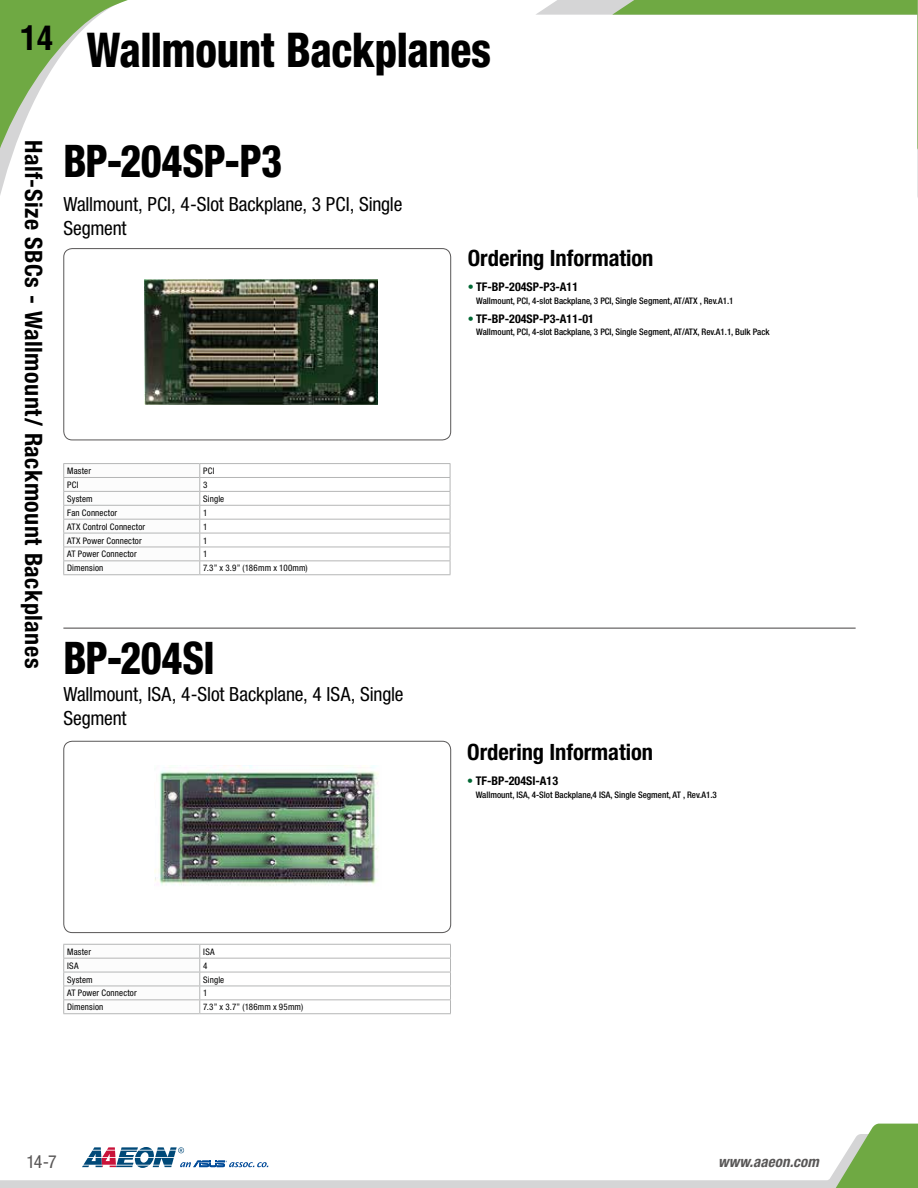
<style>
.page{position:relative;width:918px;height:1188px;background:#fff}
.page>*{position:absolute;margin:0;border:0;box-sizing:border-box;transform-origin:0 0}
.t1{font:800 condensed 48px "Helvetica Neue";letter-spacing:-.01em;color:#000;scale:.9 1}
.t2{font:800 condensed 45px "Helvetica Neue";letter-spacing:-.015em;color:#000;scale:.9 1}
.t3{font:700 condensed 33px "Helvetica LT Std";color:#000}
.t4{font:700 condensed 24px "Helvetica Neue";letter-spacing:.02em;color:#000}
.t5{font:700 condensed 22.5px "Helvetica Neue";color:#000}
.t6{font:condensed 19.5px/23.4px "Helvetica Neue";letter-spacing:-.01em;color:#000}
.t7{font:condensed 18px "Helvetica Neue";color:#595757}
.t8{font:italic 700 condensed 15px "Helvetica Neue";letter-spacing:.005em;color:#595757}
.t9{font:700 condensed 12px "Helvetica Neue";color:#000}
.t10{font:500 condensed 9px "Helvetica Neue";color:#000}
.t11{font:condensed 9px "Helvetica Neue";letter-spacing:.02em;color:#000}
.s1{color:#006733}
</style>
<div class="page">
<svg style="left:0;top:0;width:128px;height:254px"></svg>
<svg style="left:536px;top:0;width:382px;height:198px"></svg>
<svg style="left:0;top:1147px;width:819px;height:41px"></svg>
<svg style="left:819px;top:1124px;width:99px;height:64px"></svg>
<img style="left:145px;top:279px;width:232px;height:125px">
<hr style="left:63px;top:463px;width:136px;height:1px;background:#b5b6b6">
<hr style="left:199px;top:463px;width:251px;height:1px;background:#b5b6b6">
<svg style="left:63px;top:464px;width:388px;height:111px"></svg>
<hr style="left:199px;top:574px;width:251px;height:1px;background:#b5b6b6">
<img style="left:154px;top:765px;width:225px;height:120px">
<svg style="left:63px;top:944px;width:388px;height:70px"></svg>
<hr style="left:199px;top:1013px;width:252px;height:1px;background:#b5b6b6">
<div style="left:63px;top:248px;width:388px;height:192px;border:1px solid #595757;border-radius:9px"></div>
<div style="left:63px;top:741px;width:388px;height:192px;border:1px solid #595757;border-radius:9px"></div>
<hr style="left:63px;top:628px;width:793px;height:1px;background:#595757">
<h3 class="t3" style="left:20px;top:17px;width:34px">14</h3>
<h1 class="t1" style="left:87px;top:21px;width:451px">Wallmount Backplanes</h1>
<h3 class="t4" style="left:48px;top:140px;width:529px;rotate:90deg">Half-Size SBCs - Wallmount/ Rackmount Backplanes</h3>
<h2 class="t2" style="left:63px;top:133px;width:245px">BP-204SP-P3</h2>
<h3 class="t6" style="left:63px;top:193px;width:340px">Wallmount, PCI, 4-Slot Backplane, 3 PCI, Single<br>Segment</h3>
<p class="t11" style="left:67px;top:466px;width:25px">Master</p>
<p class="t11" style="left:203px;top:466px;width:13px">PCI</p>
<p class="t11" style="left:67px;top:480px;width:13px">PCI</p>
<p class="t11" style="left:203px;top:480px;width:6px">3</p>
<p class="t11" style="left:67px;top:493px;width:27px">System</p>
<p class="t11" style="left:203px;top:493px;width:23px">Single</p>
<p class="t11" style="left:67px;top:507px;width:52px">Fan Connector</p>
<p class="t11" style="left:203px;top:507px;width:6px">1</p>
<p class="t11" style="left:67px;top:521px;width:80px">ATX Control Connector</p>
<p class="t11" style="left:203px;top:521px;width:6px">1</p>
<p class="t11" style="left:67px;top:535px;width:76px">ATX Power Connector</p>
<p class="t11" style="left:203px;top:535px;width:6px">1</p>
<p class="t11" style="left:67px;top:549px;width:71px">AT Power Connector</p>
<p class="t11" style="left:203px;top:549px;width:6px">1</p>
<p class="t11" style="left:67px;top:563px;width:38px">Dimension</p>
<p class="t11" style="left:203px;top:563px;width:106px">7.3” x 3.9” (186mm x 100mm)</p>
<h2 class="t2" style="left:63px;top:630px;width:170px">BP-204SI</h2>
<h3 class="t6" style="left:63px;top:682px;width:342px">Wallmount, ISA, 4-Slot Backplane, 4 ISA, Single<br>Segment</h3>
<h3 class="t5" style="left:468px;top:244px;width:187px">Ordering Information</h3>
<h3 class="t9" style="left:468px;top:279px;width:112px"><span class="s1">•</span> TF-BP-204SP-P3-A11</h3>
<p class="t10" style="left:476px;top:295px;width:259px">Wallmount, PCI, 4-slot Backplane, 3 PCI, Single Segment, AT/ATX , Rev.A1.1</p>
<h3 class="t9" style="left:468px;top:311px;width:128px"><span class="s1">•</span> TF-BP-204SP-P3-A11-01</h3>
<p class="t10" style="left:476px;top:327px;width:295px">Wallmount, PCI, 4-slot Backplane, 3 PCI, Single Segment, AT/ATX, Rev.A1.1, Bulk Pack</p>
<h3 class="t5" style="left:467px;top:738px;width:187px">Ordering Information</h3>
<h3 class="t9" style="left:467px;top:774px;width:92px"><span class="s1">•</span> TF-BP-204SI-A13</h3>
<p class="t10" style="left:476px;top:789px;width:243px">Wallmount, ISA, 4-Slot Backplane,4 ISA, Single Segment, AT , Rev.A1.3</p>
<p class="t11" style="left:67px;top:946px;width:25px">Master</p>
<p class="t11" style="left:203px;top:946px;width:13px">ISA</p>
<p class="t11" style="left:67px;top:960px;width:13px">ISA</p>
<p class="t11" style="left:203px;top:960px;width:6px">4</p>
<p class="t11" style="left:67px;top:974px;width:27px">System</p>
<p class="t11" style="left:203px;top:974px;width:23px">Single</p>
<p class="t11" style="left:67px;top:988px;width:71px">AT Power Connector</p>
<p class="t11" style="left:203px;top:988px;width:6px">1</p>
<p class="t11" style="left:67px;top:1002px;width:38px">Dimension</p>
<p class="t11" style="left:203px;top:1002px;width:102px">7.3” x 3.7” (186mm x 95mm)</p>
<h3 class="t7" style="left:26px;top:1151px;width:32px">14-7</h3>
<h3 class="t8" style="left:718px;top:1153px;width:102px">www.aaeon.com</h3>
</div>
